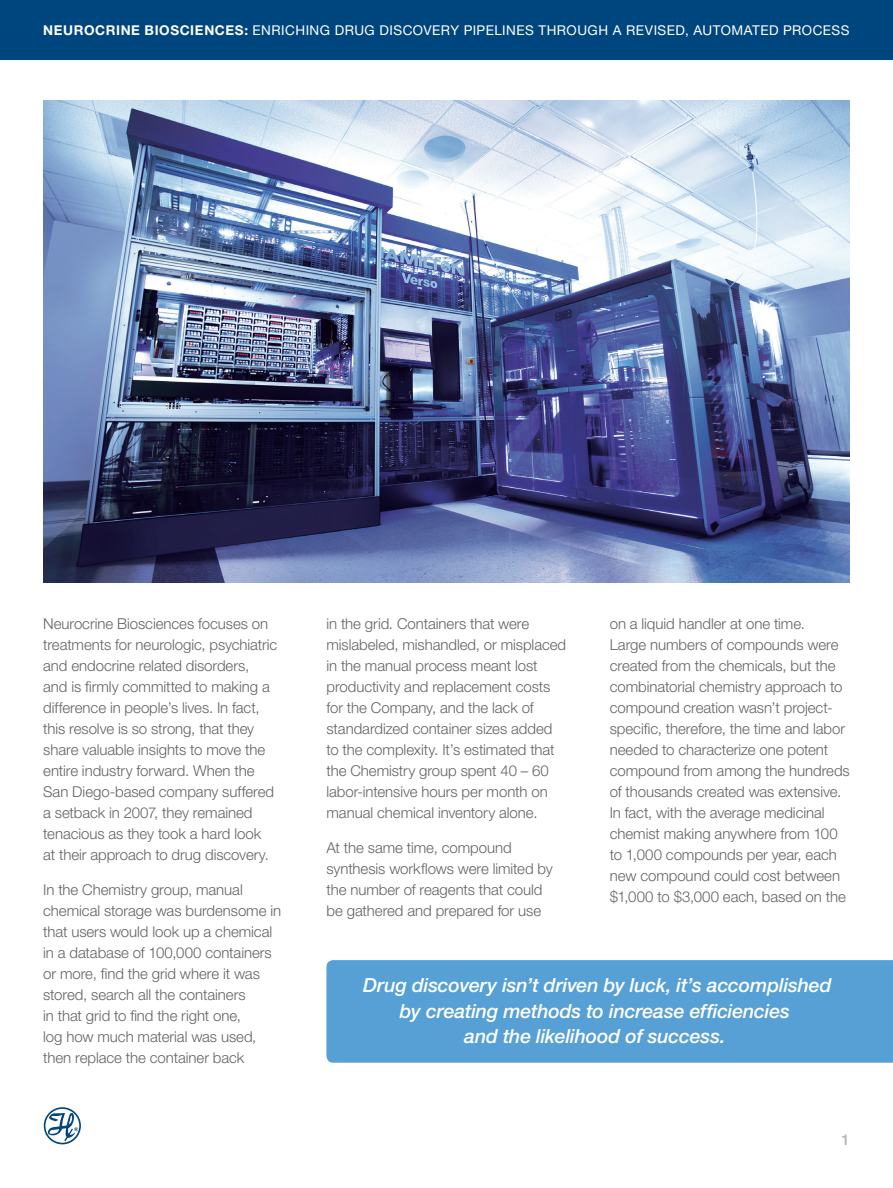
<style>
.page{position:relative;width:893px;height:1188px;background:#fff}
.page>*{position:absolute;margin:0;border:0;box-sizing:border-box;transform-origin:0 0}
.Body_Copy{font:italic 500 19.5px/25.5px "Helvetica Neue LT Std";letter-spacing:-.01em;color:#fff;text-align:center}
.Body_Copy-2{font:300 15px/21px "Helvetica Neue LT Pro";letter-spacing:-.005em;color:#636366}
.t1{font:500 15px "Helvetica Neue LT Pro";color:#b4b5b8}
.Tab_Section_Title{font:13.5px "Helvetica Neue LT Pro";letter-spacing:.035em;color:#fff}
.s1{font-weight:700}
</style>
<div class="page">
<img style="left:43px;top:100px;width:807px;height:482px">
<div style="left:326px;top:960px;width:567px;height:103px;background:#56a0d5"></div>
<div style="left:0;top:0;width:893px;height:59px;background:#00467e"></div>
<svg style="left:44px;top:1107px;width:37px;height:37px"></svg>
<p class="Tab_Section_Title" style="left:43px;top:21px;width:808px"><span class="s1">NEUROCRINE BIOSCIENCES:</span> ENRICHING DRUG DISCOVERY PIPELINES THROUGH A REVISED, AUTOMATED PROCESS</p>
<p class="Body_Copy-2" style="left:43px;top:613px;width:236px">Neurocrine Biosciences focuses on treatments for neurologic, psychiatric and endocrine related disorders, and is firmly committed to making a difference in people’s lives. In fact, this resolve is so strong, that they share valuable insights to move the entire industry forward. When the San Diego-based company suffered a setback in 2007, they remained tenacious as they took a hard look<br>at their approach to drug discovery.</p>
<p class="Body_Copy-2" style="left:43px;top:879px;width:239px">In the Chemistry group, manual chemical storage was burdensome in that users would look up a chemical in a database of 100,000 containers or more, find the grid where it was stored, search all the containers<br>in that grid to find the right one,<br>log how much material was used, then replace the container back</p>
<p class="Body_Copy-2" style="left:326px;top:613px;width:241px">in the grid. Containers that were mislabeled, mishandled, or misplaced in the manual process meant lost productivity and replacement costs for the Company, and the lack of standardized container sizes added to the complexity. It’s estimated that the Chemistry group spent 40 – 60 labor-intensive hours per month on manual chemical inventory alone.</p>
<p class="Body_Copy-2" style="left:326px;top:837px;width:228px">At the same time, compound synthesis workflows were limited by the number of reagents that could be gathered and prepared for use</p>
<p class="Body_Copy-2" style="left:610px;top:613px;width:242px">on a liquid handler at one time.<br>Large numbers of compounds were created from the chemicals, but the combinatorial chemistry approach to compound creation wasn’t project&shy;specific, therefore, the time and labor needed to characterize one potent compound from among the hundreds of thousands created was extensive.<br>In fact, with the average medicinal chemist making anywhere from 100 to 1,000 compounds per year, each new compound could cost between $1,000 to $3,000 each, based on the</p>
<p class="Body_Copy" style="left:363px;top:972px;width:470px">Drug discovery isn’t driven by luck, it’s accomplished by creating methods to increase efficiencies<br>and the likelihood of success.</p>
<p class="t1" style="left:841px;top:1130px;width:10px">1</p>
</div>
